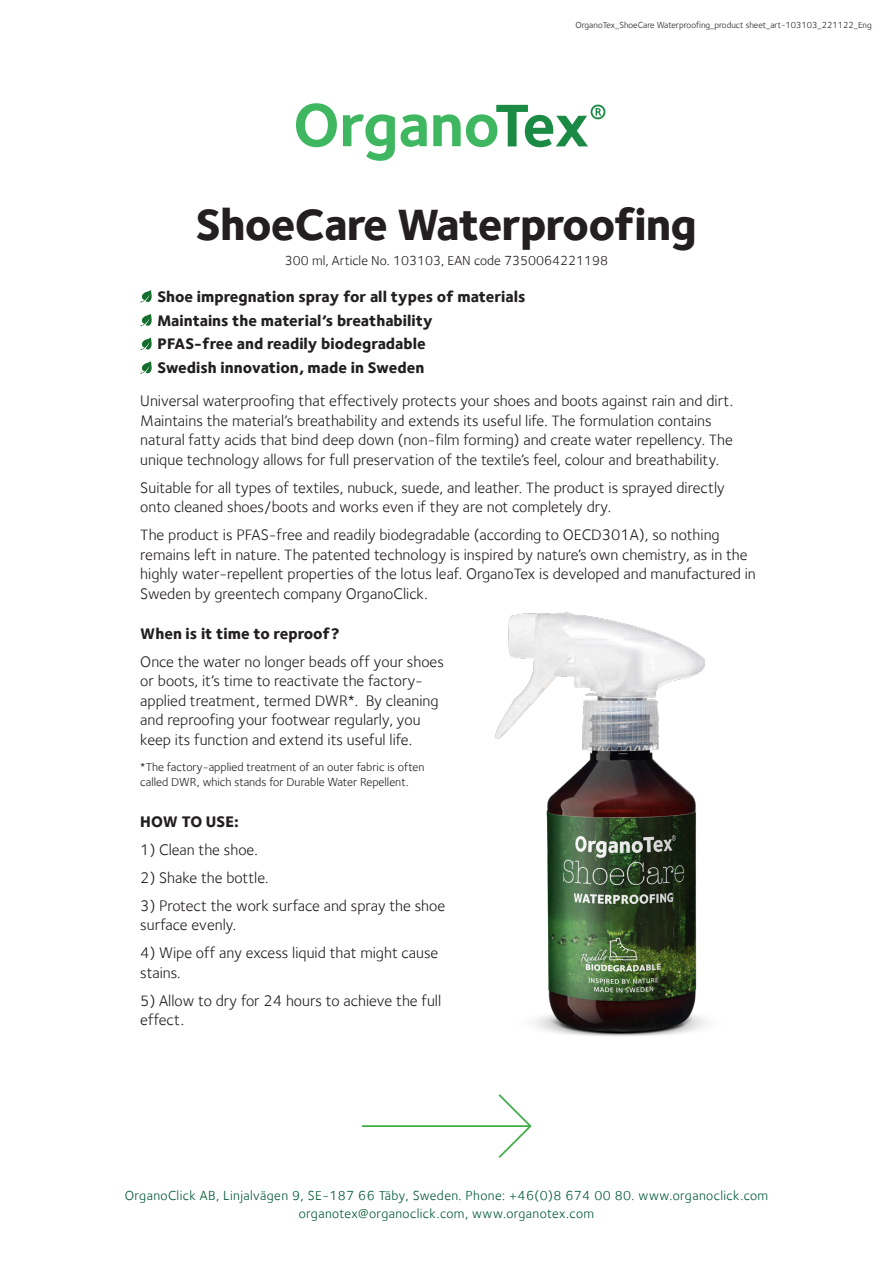
<style>
.page{position:relative;width:893px;height:1263px;background:#fff}
.page>*{position:absolute;margin:0;border:0;box-sizing:border-box;transform-origin:0 0}
.Headline_1{font:45px "Foundry Sterling Extra Bold OSF";letter-spacing:-.02em;color:#231f20}
.Body_copy{font:15.75px/19.5px "Foundry Sterling";color:#231f20}
.Bullets{font:15.75px "Foundry Sterling Extra Bold OSF";color:#231f20}
.Headline_2{font:15.75px "Foundry Sterling Extra Bold OSF";color:#231f20}
.Body_copy_small{font:15.75px "Foundry Sterling Extra Bold OSF";color:#231f20}
.t1{font:13.5px "Foundry Sterling";letter-spacing:.03em;color:#015834}
.art_nr{font:13.5px "Foundry Sterling";color:#231f20}
.Body_copy_small-2{font:12px/15px "Foundry Sterling";color:#231f20}
.Document_name{font:9px "Foundry Sterling";color:#231f20}
</style>
<div class="page">
<svg style="left:140px;top:290px;width:12px;height:13px"></svg>
<svg style="left:140px;top:314px;width:12px;height:12px"></svg>
<svg style="left:140px;top:337px;width:12px;height:13px"></svg>
<svg style="left:140px;top:361px;width:12px;height:13px"></svg>
<hr style="left:363px;top:1125px;width:167px;height:2px;background:#40ae49">
<svg style="left:497px;top:1094px;width:35px;height:64px"></svg>
<img style="left:495px;top:612px;width:212px;height:424px">
<svg style="left:296px;top:103px;width:41px;height:44px"></svg>
<svg style="left:343px;top:114px;width:52px;height:47px"></svg>
<svg style="left:401px;top:114px;width:26px;height:33px"></svg>
<svg style="left:433px;top:105px;width:172px;height:42px"></svg>
<p class="Document_name" style="left:575px;top:20px;width:298px">OrganoTex_ShoeCare Waterproofing_product sheet_art-103103_221122_Eng</p>
<p class="Headline_1" style="left:196px;top:197px;width:503px">ShoeCare Waterproofing</p>
<p class="art_nr" style="left:285px;top:253px;width:325px">300 ml, Article No. 103103, EAN code 7350064221198</p>
<p class="Bullets" style="left:157px;top:287px;width:370px">Shoe impregnation spray for all types of materials</p>
<p class="Bullets" style="left:157px;top:310px;width:277px">Maintains the material’s breathability</p>
<p class="Bullets" style="left:157px;top:334px;width:270px">PFAS-free and readily biodegradable</p>
<p class="Bullets" style="left:157px;top:358px;width:268px">Swedish innovation, made in Sweden</p>
<p class="Body_copy" style="left:140px;top:391px;width:594px">Universal waterproofing that effectively protects your shoes and boots against rain and dirt.<br>Maintains the material’s breathability and extends its useful life. The formulation contains natural fatty acids that bind deep down (non-film forming) and create water repellency. The unique technology allows for full preservation of the textile’s feel, colour and breathability.</p>
<p class="Body_copy" style="left:140px;top:477px;width:586px">Suitable for all types of textiles, nubuck, suede, and leather. The product is sprayed directly onto cleaned shoes/boots and works even if they are not completely dry.</p>
<p class="Body_copy" style="left:140px;top:525px;width:617px">The product is PFAS-free and readily biodegradable (according to OECD301A), so nothing remains left in nature. The patented technology is inspired by nature’s own chemistry, as in the highly water-repellent properties of the lotus leaf. OrganoTex is developed and manufactured in Sweden by greentech company OrganoClick.</p>
<p class="Headline_2" style="left:140px;top:624px;width:201px">When is it time to reproof?</p>
<p class="Body_copy" style="left:140px;top:652px;width:305px">Once the water no longer beads off your shoes or boots, it’s time to reactivate the factory&shy;applied treatment, termed DWR*. By cleaning and reproofing your footwear regularly, you keep its function and extend its useful life.</p>
<p class="Body_copy_small-2" style="left:140px;top:759px;width:286px">*The factory-applied treatment of an outer fabric is often called DWR, which stands for Durable Water Repellent.</p>
<p class="Body_copy_small" style="left:140px;top:812px;width:100px">HOW TO USE:</p>
<p class="Body_copy" style="left:140px;top:839px;width:119px">1) Clean the shoe.</p>
<p class="Body_copy" style="left:140px;top:867px;width:130px">2) Shake the bottle.</p>
<p class="Body_copy" style="left:140px;top:895px;width:306px">3) Protect the work surface and spray the shoe surface evenly.</p>
<p class="Body_copy" style="left:140px;top:943px;width:300px">4) Wipe off any excess liquid that might cause stains.</p>
<p class="Body_copy" style="left:140px;top:990px;width:302px">5) Allow to dry for 24 hours to achieve the full effect.</p>
<p class="t1" style="left:125px;top:1188px;width:645px">OrganoClick AB, Linjalvägen 9, SE-187 66 Täby, Sweden. Phone: +46(0)8 674 00 80. www.organoclick.com</p>
<p class="t1" style="left:299px;top:1206px;width:297px">organotex@organoclick.com, www.organotex.com</p>
</div>
